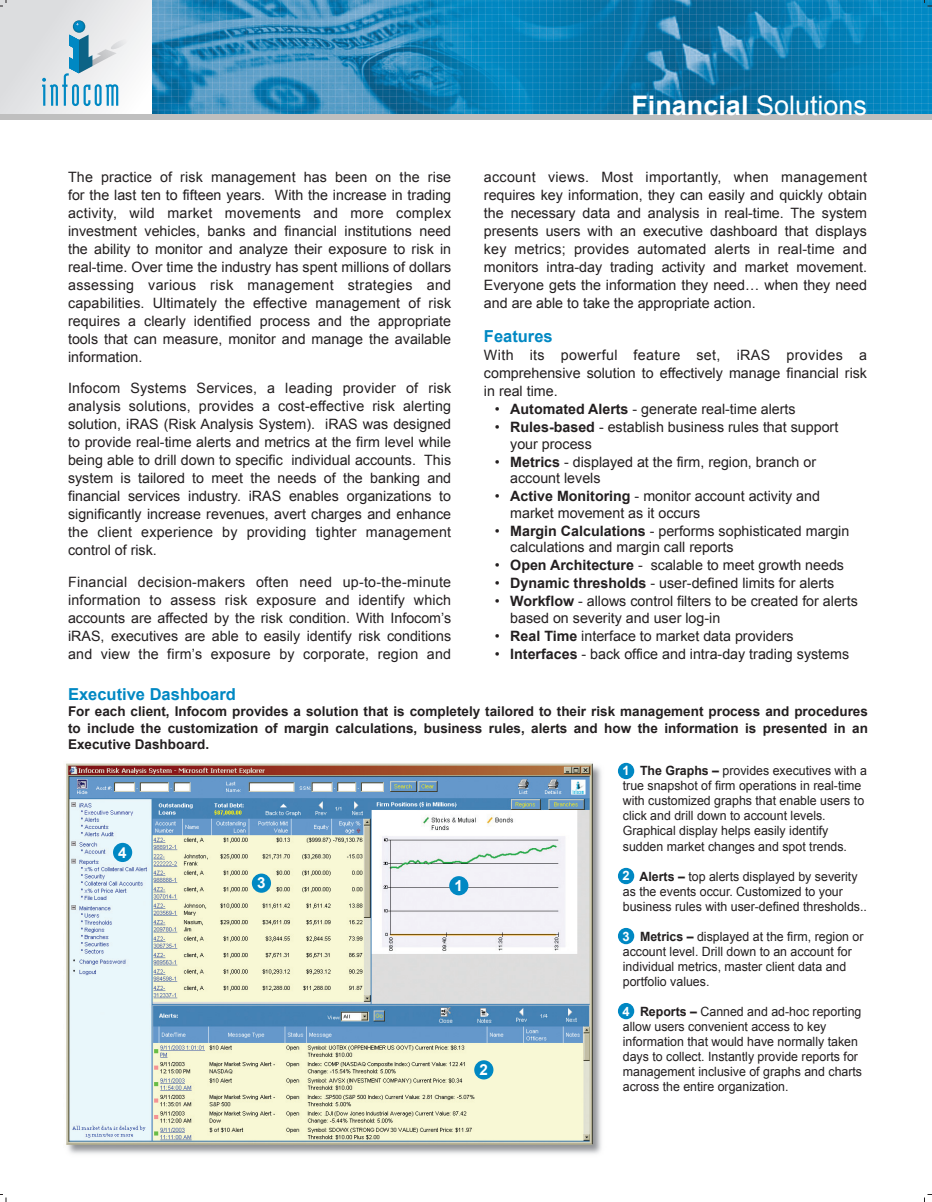
<style>
.page{position:relative;width:932px;height:1202px;background:#fff}
.page>*{position:absolute;margin:0;border:0;box-sizing:border-box;transform-origin:0 0}
.t1{font:700 27px "Arial";color:#fff}
.t2{font:700 16.5px "Arial";color:#0088c3}
.t3{font:700 15.15px "Arial";color:#fff}
.t4{font:14.25px/18px "Arial";color:#231f20;text-align:justify}
.t5{font:700 13.5px/16.5px "Arial";color:#231f20;text-align:justify}
.t6{font:700 12.9px "Arial";color:#fff}
.t7{font:12.75px/15px "Arial";color:#231f20}
.s1{font-weight:400}
.s2{font-weight:700}
</style>
<div class="page">
<img style="left:66px;top:763px;width:554px;height:391px">
<img style="left:151px;top:0;width:781px;height:115px">
<svg style="left:0;top:0;width:151px;height:115px"></svg>
<div style="left:0;top:115px;width:932px;height:5px;background:#bfbfbf"></div>
<div style="left:618px;top:763px;width:16px;height:16px;background:#0088c3;border-radius:50%"></div>
<div style="left:449px;top:876px;width:19px;height:19px;background:#0088c3;border-radius:50%"></div>
<div style="left:618px;top:868px;width:16px;height:16px;background:#0088c3;border-radius:50%"></div>
<div style="left:474px;top:1060px;width:19px;height:19px;background:#0088c3;border-radius:50%"></div>
<div style="left:618px;top:928px;width:16px;height:16px;background:#0088c3;border-radius:50%"></div>
<div style="left:252px;top:873px;width:19px;height:19px;background:#0088c3;border-radius:50%"></div>
<div style="left:618px;top:1003px;width:16px;height:16px;background:#0088c3;border-radius:50%"></div>
<div style="left:113px;top:843px;width:19px;height:19px;background:#0088c3;border-radius:50%"></div>
<svg style="left:42px;top:20px;width:86px;height:86px"></svg>
<svg style="left:0;top:0;width:7px;height:7px"></svg>
<svg style="left:924px;top:0;width:8px;height:7px"></svg>
<p class="t4" style="left:68px;top:168px;width:384px">The practice of risk management has been on the rise for the last ten to fifteen years. With the increase in trading activity, wild market movements and more complex investment vehicles, banks and financial institutions need the ability to monitor and analyze their exposure to risk in real-time. Over time the industry has spent millions of dollars assessing various risk management strategies and capabilities. Ultimately the effective management of risk requires a clearly identified process and the appropriate tools that can measure, monitor and manage the available information.</p>
<p class="t4" style="left:68px;top:379px;width:384px">Infocom Systems Services, a leading provider of risk analysis solutions, provides a cost-effective risk alerting solution, iRAS (Risk Analysis System). iRAS was designed to provide real-time alerts and metrics at the firm level while being able to drill down to specific individual accounts. This system is tailored to meet the needs of the banking and financial services industry. iRAS enables organizations to significantly increase revenues, avert charges and enhance the client experience by providing tighter management control of risk.</p>
<p class="t4" style="left:68px;top:573px;width:384px">Financial decision-makers often need up-to-the-minute information to assess risk exposure and identify which accounts are affected by the risk condition. With Infocom’s iRAS, executives are able to easily identify risk conditions and view the firm’s exposure by corporate, region and</p>
<h1 class="t1" style="left:631px;top:90px;width:237px">Financial <span class="s1">Solutions</span></h1>
<p class="t4" style="left:484px;top:168px;width:384px">account views. Most importantly, when management requires key information, they can easily and quickly obtain the necessary data and analysis in real-time. The system presents users with an executive dashboard that displays key metrics; provides automated alerts in real-time and monitors intra-day trading activity and market movement.<br>Everyone gets the information they need… when they need and are able to take the appropriate action.</p>
<p class="t2" style="left:484px;top:327px;width:70px">Features</p>
<p class="t4" style="left:484px;top:346px;width:384px">With its powerful feature set, iRAS provides a comprehensive solution to effectively manage financial risk in real time.</p>
<p class="t4" style="left:495px;top:400px;width:302px">• <span class="s2">Automated Alerts</span> - generate real-time alerts</p>
<p class="t4" style="left:510px;top:419px;width:329px;line-height:16.5px;text-indent:-15px">• <span class="s2">Rules-based</span> - establish business rules that support your process</p>
<p class="t4" style="left:510px;top:453px;width:307px;line-height:16.5px;text-indent:-15px">• <span class="s2">Metrics</span> - displayed at the firm, region, branch or account levels</p>
<p class="t4" style="left:510px;top:488px;width:311px;line-height:16.5px;text-indent:-15px">• <span class="s2">Active Monitoring</span> - monitor account activity and market movement as it occurs</p>
<p class="t4" style="left:510px;top:522px;width:340px;line-height:16.5px;text-indent:-15px">• <span class="s2">Margin Calculations</span> - performs sophisticated margin calculations and margin call reports</p>
<p class="t4" style="left:495px;top:556px;width:350px">• <span class="s2">Open Architecture</span> - scalable to meet growth needs</p>
<p class="t4" style="left:495px;top:574px;width:341px">• <span class="s2">Dynamic thresholds</span> - user-defined limits for alerts</p>
<p class="t4" style="left:510px;top:593px;width:349px;line-height:16.5px;text-indent:-15px">• <span class="s2">Workflow</span> - allows control filters to be created for alerts based on severity and user log-in</p>
<p class="t4" style="left:495px;top:627px;width:300px">• <span class="s2">Real Time</span> interface to market data providers</p>
<p class="t4" style="left:495px;top:645px;width:356px">• <span class="s2">Interfaces</span> - back office and intra-day trading systems</p>
<p class="t2" style="left:68px;top:684px;width:169px">Executive Dashboard</p>
<p class="t5" style="left:68px;top:703px;width:801px">For each client, Infocom provides a solution that is completely tailored to their risk management process and procedures to include the customization of margin calculations, business rules, alerts and how the information is presented in an Executive Dashboard.</p>
<p class="t6" style="left:622px;top:763px;width:9px">1</p>
<p class="t7" style="left:622px;top:763px;width:246px"><span class="s2">1 The Graphs –</span> provides executives with a true snapshot of firm operations in real-time with customized graphs that enable users to click and drill down to account levels.<br>Graphical display helps easily identify sudden market changes and spot trends.</p>
<p class="t7" style="left:622px;top:868px;width:246px"><span class="s2">2 Alerts –</span> top alerts displayed by severity as the events occur. Customized to your business rules with user-defined thresholds..</p>
<p class="t7" style="left:622px;top:928px;width:242px"><span class="s2">3 Metrics –</span> displayed at the firm, region or account level. Drill down to an account for individual metrics, master client data and portfolio values.</p>
<p class="t7" style="left:622px;top:1003px;width:241px"><span class="s2">4 Reports –</span> Canned and ad-hoc reporting allow users convenient access to key information that would have normally taken days to collect. Instantly provide reports for management inclusive of graphs and charts across the entire organization.</p>
<p class="t3" style="left:118px;top:844px;width:10px">4</p>
<p class="t6" style="left:622px;top:868px;width:9px">2</p>
<p class="t3" style="left:257px;top:874px;width:10px">3</p>
<p class="t3" style="left:454px;top:877px;width:10px">1</p>
<p class="t6" style="left:622px;top:928px;width:9px">3</p>
<p class="t6" style="left:622px;top:1003px;width:9px">4</p>
<p class="t3" style="left:479px;top:1061px;width:10px">2</p>
</div>
